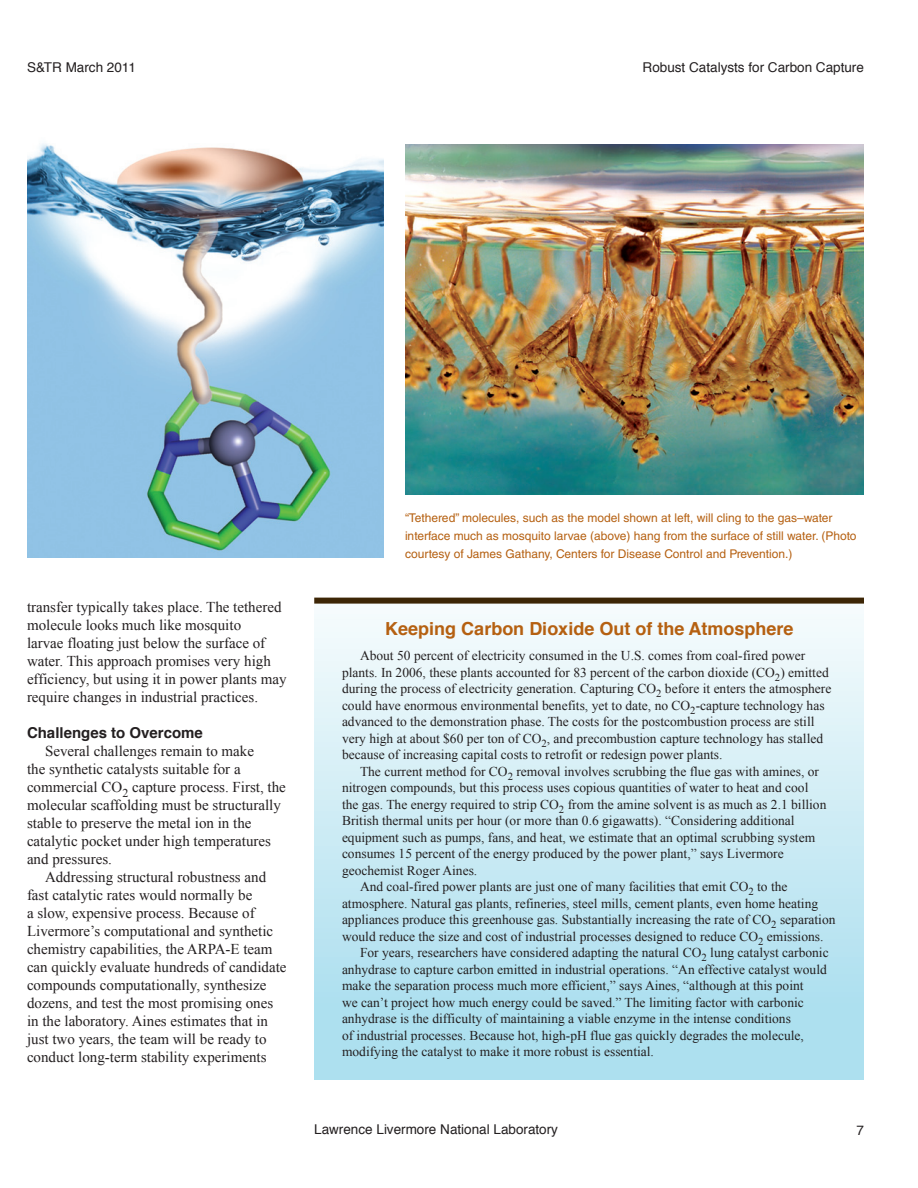
<style>
.page{position:relative;width:918px;height:1188px;background:#fff}
.page>*{position:absolute;margin:0;border:0;box-sizing:border-box;transform-origin:0 0}
.STR_box_title{font:700 18px "Helvetica";color:#b56011}
.STR_general_text{font:15px/18px "Times New Roman";color:#231f20}
.STR_lev1_head{font:700 15px "Helvetica";color:#231f20}
.STR_box_text{font:13.5px/16.5px "Times New Roman";color:#231f20}
.t1{font:13.5px "Helvetica";color:#231f20}
.STR_Captions{font:12px/18px "Helvetica LT Std";color:#b56011}
</style>
<div class="page">
<div style="left:314px;top:599px;width:550px;height:481px;background:linear-gradient(to bottom,#f5fbfc,#a3dced)"></div>
<div style="left:314px;top:598px;width:550px;height:6px;background:#3d2606"></div>
<img style="left:405px;top:144px;width:459px;height:351px">
<img style="left:27px;top:143px;width:356px;height:415px">
<p class="t1" style="left:27px;top:57px;width:110px">S&amp;TR March 2011</p>
<p class="t1" style="left:643px;top:57px;width:223px">Robust Catalysts for Carbon Capture</p>
<p class="STR_general_text" style="left:27px;top:598px;width:261px">transfer typically takes place. The tethered molecule looks much like mosquito<br>larvae floating just below the surface of water. This approach promises very high efficiency, but using it in power plants may require changes in industrial practices.</p>
<p class="STR_lev1_head" style="left:27px;top:721px;width:177px">Challenges to Overcome</p>
<p class="STR_general_text" style="left:27px;top:742px;width:260px;text-indent:18px">Several challenges remain to make<br>the synthetic catalysts suitable for a commercial CO<sub>2</sub> capture process. First, the molecular scaffolding must be structurally stable to preserve the metal ion in the catalytic pocket under high temperatures and pressures.</p>
<p class="STR_general_text" style="left:27px;top:868px;width:261px;text-indent:18px">Addressing structural robustness and fast catalytic rates would normally be<br>a slow, expensive process. Because of Livermore’s computational and synthetic chemistry capabilities, the ARPA-E team can quickly evaluate hundreds of candidate compounds computationally, synthesize dozens, and test the most promising ones in the laboratory. Aines estimates that in just two years, the team will be ready to conduct long-term stability experiments</p>
<p class="STR_Captions" style="left:405px;top:509px;width:453px">“Tethered” molecules, such as the model shown at left, will cling to the gas–water interface much as mosquito larvae (above) hang from the surface of still water. (Photo courtesy of James Gathany, Centers for Disease Control and Prevention.)</p>
<p class="STR_box_title" style="left:385px;top:614px;width:410px">Keeping Carbon Dioxide Out of the Atmosphere</p>
<p class="STR_box_text" style="left:342px;top:647px;width:491px;text-indent:18px">About 50 percent of electricity consumed in the U.S. comes from coal-fired power plants. In 2006, these plants accounted for 83 percent of the carbon dioxide (CO<sub>2</sub>) emitted during the process of electricity generation. Capturing CO<sub>2</sub> before it enters the atmosphere could have enormous environmental benefits, yet to date, no CO<sub>2</sub>-capture technology has advanced to the demonstration phase. The costs for the postcombustion process are still very high at about $60 per ton of CO<sub>2</sub>, and precombustion capture technology has stalled because of increasing capital costs to retrofit or redesign power plants.</p>
<p class="STR_box_text" style="left:342px;top:763px;width:486px;text-indent:18px">The current method for CO<sub>2</sub> removal involves scrubbing the flue gas with amines, or nitrogen compounds, but this process uses copious quantities of water to heat and cool the gas. The energy required to strip CO<sub>2</sub> from the amine solvent is as much as 2.1 billion British thermal units per hour (or more than 0.6 gigawatts). “Considering additional equipment such as pumps, fans, and heat, we estimate that an optimal scrubbing system consumes 15 percent of the energy produced by the power plant,” says Livermore geochemist Roger Aines.</p>
<p class="STR_box_text" style="left:342px;top:878px;width:495px;text-indent:18px">And coal-fired power plants are just one of many facilities that emit CO<sub>2</sub> to the atmosphere. Natural gas plants, refineries, steel mills, cement plants, even home heating appliances produce this greenhouse gas. Substantially increasing the rate of CO<sub>2</sub> separation would reduce the size and cost of industrial processes designed to reduce CO<sub>2</sub> emissions.</p>
<p class="STR_box_text" style="left:342px;top:944px;width:488px;text-indent:18px">For years, researchers have considered adapting the natural CO<sub>2</sub> lung catalyst carbonic anhydrase to capture carbon emitted in industrial operations. “An effective catalyst would make the separation process much more efficient,” says Aines, “although at this point<br>we can’t project how much energy could be saved.” The limiting factor with carbonic anhydrase is the difficulty of maintaining a viable enzyme in the intense conditions<br>of industrial processes. Because hot, high-pH flue gas quickly degrades the molecule, modifying the catalyst to make it more robust is essential.</p>
<p class="t1" style="left:314px;top:1119px;width:245px">Lawrence Livermore National Laboratory</p>
<p class="t1" style="left:856px;top:1120px;width:9px">7</p>
</div>
